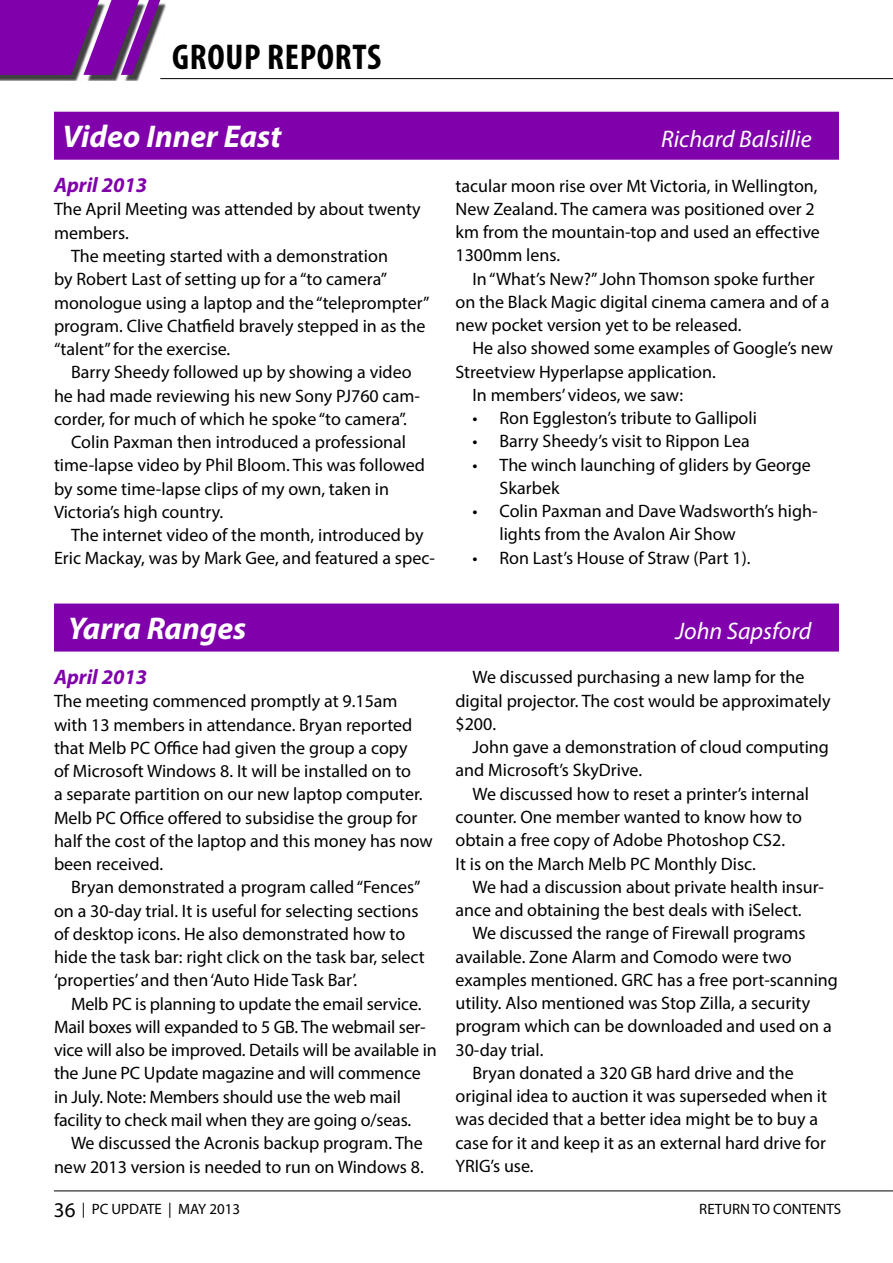
<style>
.page{position:relative;width:893px;height:1263px;background:#fff}
.page>*{position:absolute;margin:0;border:0;box-sizing:border-box;transform-origin:0 0}
.H0_STRAP_page_headin{font:700 condensed 36px "Myriad Pro";letter-spacing:.02em;color:#000}
.H1_Sig_reports_headi{font:italic 700 31.5px "Myriad Pro";color:#fff}
.H1_Sig_reports_headi-2{font:italic 24px "Myriad Pro";color:#fff}
.Sig_reports_date{font:italic 700 21px "Myriad Pro";color:#8000ab}
.BODY_TEXT_SIG_REPORT{font:18px/23.2px "Myriad Pro";color:#000}
.body_text_sig_report{font:18px/23.2px "Myriad Pro";color:#000}
.t1{font:15px "Myriad Pro";color:#000}
.s1{font-size:21px}
</style>
<div class="page">
<div style="left:0;top:3px;width:167px;height:78px;background:#000;opacity:.75"></div>
<svg style="left:0;top:0;width:160px;height:75px;background:#8522a7"></svg>
<div style="left:54px;top:112px;width:785px;height:48px;background:#8000ab"></div>
<div style="left:54px;top:603px;width:785px;height:48px;background:#8000ab"></div>
<hr style="left:160px;top:78px;width:733px;height:1px;background:#000">
<hr style="left:54px;top:1190px;width:839px;height:1px;background:#000">
<p class="H0_STRAP_page_headin" style="left:172px;top:34px;width:211px">GROUP REPORTS</p>
<p class="H1_Sig_reports_headi" style="left:63px;top:116px;width:220px">Video Inner East</p>
<p class="H1_Sig_reports_headi-2" style="left:661px;top:124px;width:152px">Richard Balsillie</p>
<p class="Sig_reports_date" style="left:54px;top:171px;width:95px">April 2013</p>
<p class="body_text_sig_report" style="left:54px;top:197px;width:368px">The April Meeting was attended by about twenty members.</p>
<p class="BODY_TEXT_SIG_REPORT" style="left:54px;top:244px;width:377px;text-indent:17px">The meeting started with a demonstration<br>by Robert Last of setting up for a “to camera” monologue using a laptop and the “teleprompter” program. Clive Chatfield bravely stepped in as the “talent” for the exercise.</p>
<p class="BODY_TEXT_SIG_REPORT" style="left:54px;top:360px;width:367px;text-indent:17px">Barry Sheedy followed up by showing a video he had made reviewing his new Sony PJ760 cam&shy;corder, for much of which he spoke “to camera”.</p>
<p class="BODY_TEXT_SIG_REPORT" style="left:54px;top:430px;width:372px;text-indent:17px">Colin Paxman then introduced a professional time-lapse video by Phil Bloom. This was followed by some time-lapse clips of my own, taken in Victoria’s high country.</p>
<p class="BODY_TEXT_SIG_REPORT" style="left:54px;top:523px;width:383px;text-align:center">The internet video of the month, introduced by<br>Eric Mackay, was by Mark Gee, and featured a spec-</p>
<p class="BODY_TEXT_SIG_REPORT" style="left:455px;top:174px;width:366px">tacular moon rise over Mt Victoria, in Wellington, New Zealand. The camera was positioned over 2 km from the mountain-top and used an effective 1300mm lens.</p>
<p class="BODY_TEXT_SIG_REPORT" style="left:455px;top:267px;width:376px;text-indent:17px">In “What’s New?” John Thomson spoke further on the Black Magic digital cinema camera and of a new pocket version yet to be released.</p>
<p class="BODY_TEXT_SIG_REPORT" style="left:455px;top:336px;width:379px;text-indent:17px">He also showed some examples of Google’s new<br>Streetview Hyperlapse application.</p>
<p class="BODY_TEXT_SIG_REPORT" style="left:472px;top:383px;width:212px">In members’ videos, we saw:</p>
<p class="body_text_sig_report" style="left:472px;top:406px;width:286px">• Ron Eggleston’s tribute to Gallipoli</p>
<p class="body_text_sig_report" style="left:472px;top:429px;width:279px">• Barry Sheedy’s visit to Rippon Lea</p>
<p class="body_text_sig_report" style="left:499px;top:452px;width:313px;text-indent:-27px">• The winch launching of gliders by George<br>Skarbek</p>
<p class="body_text_sig_report" style="left:499px;top:499px;width:320px;text-indent:-27px">• Colin Paxman and Dave Wadsworth’s high&shy;lights from the Avalon Air Show</p>
<p class="body_text_sig_report" style="left:472px;top:545px;width:280px">• Ron Last’s House of Straw (Part 1).</p>
<p class="H1_Sig_reports_headi" style="left:68px;top:608px;width:180px">Yarra Ranges</p>
<p class="H1_Sig_reports_headi-2" style="left:675px;top:616px;width:138px">John Sapsford</p>
<p class="Sig_reports_date" style="left:54px;top:663px;width:95px">April 2013</p>
<p class="body_text_sig_report" style="left:54px;top:689px;width:380px">The meeting commenced promptly at 9.15am with 13 members in attendance. Bryan reported that Melb PC Office had given the group a copy<br>of Microsoft Windows 8. It will be installed on to<br>a separate partition on our new laptop computer.<br>Melb PC Office offered to subsidise the group for half the cost of the laptop and this money has now been received.</p>
<p class="BODY_TEXT_SIG_REPORT" style="left:54px;top:875px;width:372px;text-indent:17px">Bryan demonstrated a program called “Fences” on a 30-day trial. It is useful for selecting sections of desktop icons. He also demonstrated how to hide the task bar: right click on the task bar, select ‘properties’ and then ‘Auto Hide Task Bar’.</p>
<p class="BODY_TEXT_SIG_REPORT" style="left:54px;top:992px;width:384px;text-indent:17px">Melb PC is planning to update the email service.<br>Mail boxes will expanded to 5 GB. The webmail ser&shy;vice will also be improved. Details will be available in the June PC Update magazine and will commence in July. Note: Members should use the web mail facility to check mail when they are going o/seas.</p>
<p class="BODY_TEXT_SIG_REPORT" style="left:54px;top:1131px;width:371px;text-align:right">We discussed the Acronis backup program. The new 2013 version is needed to run on Windows 8.</p>
<p class="BODY_TEXT_SIG_REPORT" style="left:455px;top:665px;width:377px;text-indent:17px">We discussed purchasing a new lamp for the digital projector. The cost would be approximately $200.</p>
<p class="BODY_TEXT_SIG_REPORT" style="left:455px;top:735px;width:375px;text-indent:17px">John gave a demonstration of cloud computing and Microsoft’s SkyDrive.</p>
<p class="BODY_TEXT_SIG_REPORT" style="left:455px;top:782px;width:355px;text-indent:17px">We discussed how to reset a printer’s internal counter. One member wanted to know how to obtain a free copy of Adobe Photoshop CS2.<br>It is on the March Melb PC Monthly Disc.</p>
<p class="BODY_TEXT_SIG_REPORT" style="left:455px;top:875px;width:370px;text-indent:17px">We had a discussion about private health insur&shy;ance and obtaining the best deals with iSelect.</p>
<p class="BODY_TEXT_SIG_REPORT" style="left:455px;top:921px;width:384px;text-indent:17px">We discussed the range of Firewall programs available. Zone Alarm and Comodo were two examples mentioned. GRC has a free port-scanning utility. Also mentioned was Stop Zilla, a security program which can be downloaded and used on a 30-day trial.</p>
<p class="BODY_TEXT_SIG_REPORT" style="left:455px;top:1061px;width:373px;text-indent:17px">Bryan donated a 320 GB hard drive and the original idea to auction it was superseded when it was decided that a better idea might be to buy a case for it and keep it as an external hard drive for YRIG’s use.</p>
<p class="t1" style="left:54px;top:1199px;width:188px"><span class="s1">36</span> | PC UPDATE | MAY 2013</p>
<p class="t1" style="left:699px;top:1199px;width:143px">RETURN TO CONTENTS</p>
</div>
